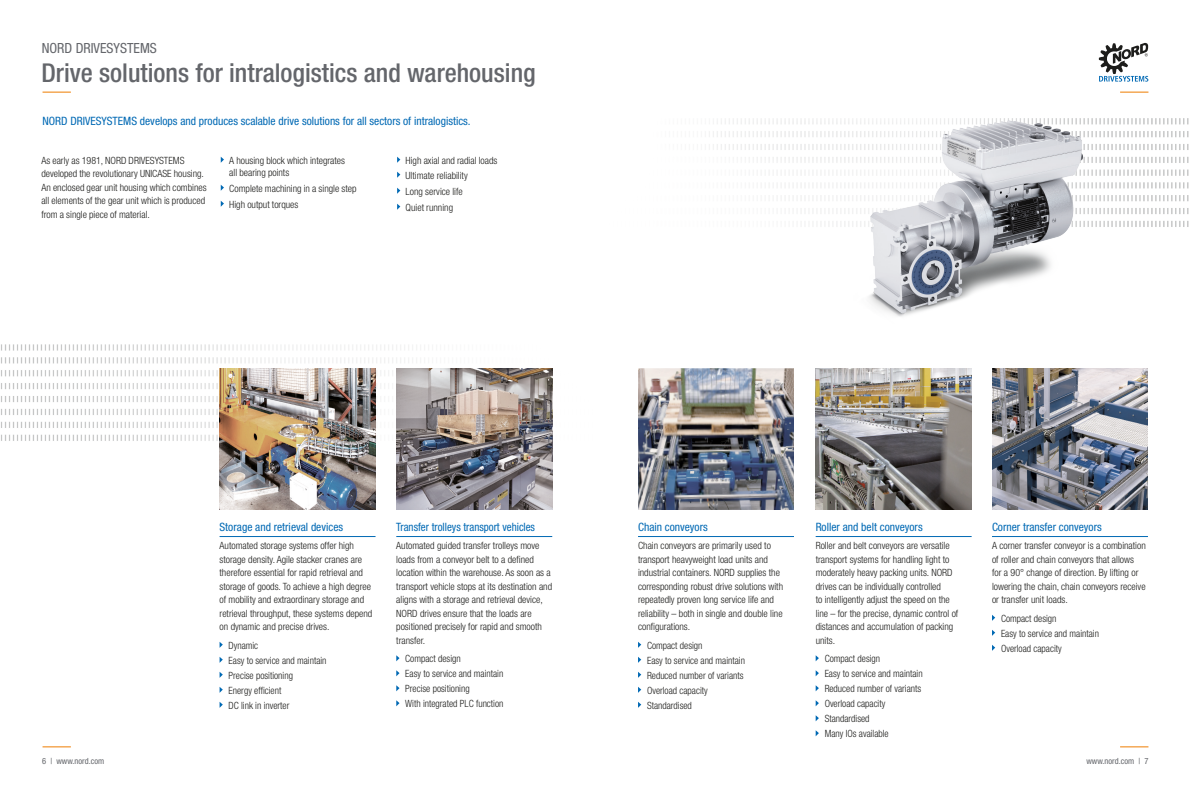
<style>
.page{position:relative;width:1191px;height:792px;background:#fff}
.page>*{position:absolute;margin:0;border:0;box-sizing:border-box;transform-origin:0 0}
.t1{font:500 condensed 26px "Helvetica Neue LT Std";color:#64666b}
.t2{font:condensed 14px "Helvetica Neue LT Std";color:#64666b}
.t3{font:condensed 11.5px "Helvetica Neue LT Std";color:#0069b4}
.t4{font:condensed 11.5px "Helvetica Neue LT Std";color:#0069b4;scale:.95 1}
.Copy{font:300 condensed 10px/13.5px "Helvetica Neue LT Std";color:#1d1d1b}
.t5{font:condensed 8.5px "Helvetica Neue LT Std";color:#64666b}
</style>
<div class="page">
<svg style="left:43px;top:746px;width:28px;height:1px"></svg>
<svg style="left:1120px;top:746px;width:28px;height:1px"></svg>
<svg style="left:43px;top:92px;width:28px;height:1px"></svg>
<svg style="left:1098px;top:43px;width:50px;height:39px"></svg>
<hr style="left:219px;top:536px;width:156px;height:1px;background:#0069b4">
<svg style="left:219px;top:642px;width:4px;height:6px"></svg>
<svg style="left:219px;top:657px;width:4px;height:6px"></svg>
<svg style="left:219px;top:672px;width:4px;height:6px"></svg>
<svg style="left:219px;top:687px;width:4px;height:6px"></svg>
<svg style="left:219px;top:702px;width:4px;height:6px"></svg>
<hr style="left:396px;top:536px;width:156px;height:1px;background:#0069b4">
<svg style="left:396px;top:655px;width:3px;height:6px"></svg>
<svg style="left:396px;top:670px;width:3px;height:6px"></svg>
<svg style="left:396px;top:685px;width:3px;height:6px"></svg>
<svg style="left:396px;top:700px;width:3px;height:6px"></svg>
<hr style="left:638px;top:536px;width:156px;height:1px;background:#0069b4">
<svg style="left:638px;top:642px;width:3px;height:6px"></svg>
<svg style="left:638px;top:657px;width:3px;height:6px"></svg>
<svg style="left:638px;top:672px;width:3px;height:6px"></svg>
<svg style="left:638px;top:687px;width:3px;height:6px"></svg>
<svg style="left:638px;top:702px;width:3px;height:6px"></svg>
<hr style="left:815px;top:536px;width:156px;height:1px;background:#0069b4">
<svg style="left:815px;top:655px;width:4px;height:6px"></svg>
<svg style="left:815px;top:670px;width:4px;height:6px"></svg>
<svg style="left:815px;top:685px;width:4px;height:6px"></svg>
<svg style="left:815px;top:700px;width:4px;height:6px"></svg>
<svg style="left:815px;top:715px;width:4px;height:6px"></svg>
<svg style="left:815px;top:730px;width:4px;height:6px"></svg>
<hr style="left:992px;top:536px;width:156px;height:1px;background:#0069b4">
<svg style="left:992px;top:615px;width:3px;height:6px"></svg>
<svg style="left:992px;top:630px;width:3px;height:6px"></svg>
<svg style="left:992px;top:645px;width:3px;height:6px"></svg>
<svg style="left:221px;top:157px;width:3px;height:6px"></svg>
<svg style="left:221px;top:185px;width:3px;height:6px"></svg>
<svg style="left:221px;top:201px;width:3px;height:6px"></svg>
<svg style="left:397px;top:157px;width:3px;height:6px"></svg>
<svg style="left:397px;top:172px;width:3px;height:6px"></svg>
<svg style="left:397px;top:188px;width:3px;height:6px"></svg>
<svg style="left:397px;top:204px;width:3px;height:6px"></svg>
<img style="left:1px;top:344px;width:552px;height:100px">
<img style="left:219px;top:368px;width:156px;height:142px">
<img style="left:396px;top:368px;width:156px;height:142px">
<img style="left:638px;top:368px;width:156px;height:142px">
<img style="left:815px;top:368px;width:156px;height:142px">
<img style="left:992px;top:368px;width:156px;height:142px">
<img style="left:796px;top:91px;width:393px;height:226px">
<h2 class="t2" style="left:42px;top:40px;width:117px">NORD DRIVESYSTEMS</h2>
<h1 class="t1" style="left:41px;top:57px;width:496px">Drive solutions for intralogistics and warehousing</h1>
<p class="t3" style="left:43px;top:114px;width:430px">NORD DRIVESYSTEMS develops and produces scalable drive solutions for all sectors of intralogistics.</p>
<p class="Copy" style="left:41px;top:153px;width:167px">As early as 1981, NORD DRIVESYSTEMS developed the revolutionary UNICASE housing.<br>An enclosed gear unit housing which combines all elements of the gear unit which is produced from a single piece of material.</p>
<p class="Copy" style="left:229px;top:154px;width:117px;line-height:12px">A housing block which integrates all bearing points</p>
<p class="Copy" style="left:405px;top:153px;width:93px">High axial and radial loads</p>
<p class="Copy" style="left:405px;top:168px;width:64px">Ultimate reliability</p>
<p class="Copy" style="left:405px;top:184px;width:59px">Long service life</p>
<p class="Copy" style="left:405px;top:200px;width:49px">Quiet running</p>
<p class="Copy" style="left:229px;top:181px;width:129px">Complete machining in a single step</p>
<p class="Copy" style="left:229px;top:197px;width:71px">High output torques</p>
<p class="t3" style="left:219px;top:520px;width:125px">Storage and retrieval devices</p>
<p class="Copy" style="left:219px;top:539px;width:154px">Automated storage systems offer high storage density. Agile stacker cranes are therefore essential for rapid retrieval and storage of goods. To achieve a high degree of mobility and extraordinary storage and retrieval throughput, these systems depend on dynamic and precise drives.</p>
<p class="Copy" style="left:228px;top:638px;width:31px">Dynamic</p>
<p class="Copy" style="left:228px;top:653px;width:99px">Easy to service and maintain</p>
<p class="Copy" style="left:228px;top:668px;width:66px">Precise positioning</p>
<p class="Copy" style="left:228px;top:683px;width:54px">Energy efficient</p>
<p class="Copy" style="left:228px;top:698px;width:62px">DC link in inverter</p>
<p class="t4" style="left:396px;top:520px;width:147px">Transfer trolleys transport vehicles</p>
<p class="Copy" style="left:396px;top:539px;width:157px">Automated guided transfer trolleys move loads from a conveyor belt to a defined location within the warehouse. As soon as a transport vehicle stops at its destination and aligns with a storage and retrieval device, NORD drives ensure that the loads are positioned precisely for rapid and smooth transfer.</p>
<p class="Copy" style="left:405px;top:652px;width:57px">Compact design</p>
<p class="Copy" style="left:405px;top:667px;width:99px">Easy to service and maintain</p>
<p class="Copy" style="left:405px;top:682px;width:66px">Precise positioning</p>
<p class="Copy" style="left:405px;top:697px;width:100px">With integrated PLC function</p>
<p class="t3" style="left:638px;top:520px;width:71px">Chain conveyors</p>
<p class="Copy" style="left:638px;top:539px;width:147px">Chain conveyors are primarily used to transport heavyweight load units and industrial containers. NORD supplies the corresponding robust drive solutions with repeatedly proven long service life and reliability – both in single and double line configurations.</p>
<p class="Copy" style="left:647px;top:638px;width:57px">Compact design</p>
<p class="Copy" style="left:647px;top:653px;width:99px">Easy to service and maintain</p>
<p class="Copy" style="left:647px;top:668px;width:98px">Reduced number of variants</p>
<p class="Copy" style="left:647px;top:683px;width:62px">Overload capacity</p>
<p class="Copy" style="left:647px;top:698px;width:46px">Standardised</p>
<p class="t3" style="left:815px;top:520px;width:109px">Roller and belt conveyors</p>
<p class="Copy" style="left:815px;top:539px;width:144px">Roller and belt conveyors are versatile transport systems for handling light to moderately heavy packing units. NORD drives can be individually controlled<br>to intelligently adjust the speed on the line – for the precise, dynamic control of distances and accumulation of packing units.</p>
<p class="Copy" style="left:824px;top:652px;width:57px">Compact design</p>
<p class="Copy" style="left:824px;top:667px;width:99px">Easy to service and maintain</p>
<p class="Copy" style="left:824px;top:682px;width:98px">Reduced number of variants</p>
<p class="Copy" style="left:824px;top:697px;width:62px">Overload capacity</p>
<p class="Copy" style="left:824px;top:712px;width:46px">Standardised</p>
<p class="Copy" style="left:824px;top:727px;width:66px">Many IOs available</p>
<p class="t3" style="left:992px;top:520px;width:111px">Corner transfer conveyors</p>
<p class="Copy" style="left:992px;top:539px;width:155px">A corner transfer conveyor is a combination of roller and chain conveyors that allows for a 90° change of direction. By lifting or lowering the chain, chain conveyors receive or transfer unit loads.</p>
<p class="Copy" style="left:1001px;top:611px;width:57px">Compact design</p>
<p class="Copy" style="left:1001px;top:626px;width:99px">Easy to service and maintain</p>
<p class="Copy" style="left:1001px;top:641px;width:62px">Overload capacity</p>
<p class="t5" style="left:42px;top:756px;width:64px">6 | www.nord.com</p>
<p class="t5" style="left:1086px;top:756px;width:64px">www.nord.com | 7</p>
</div>
